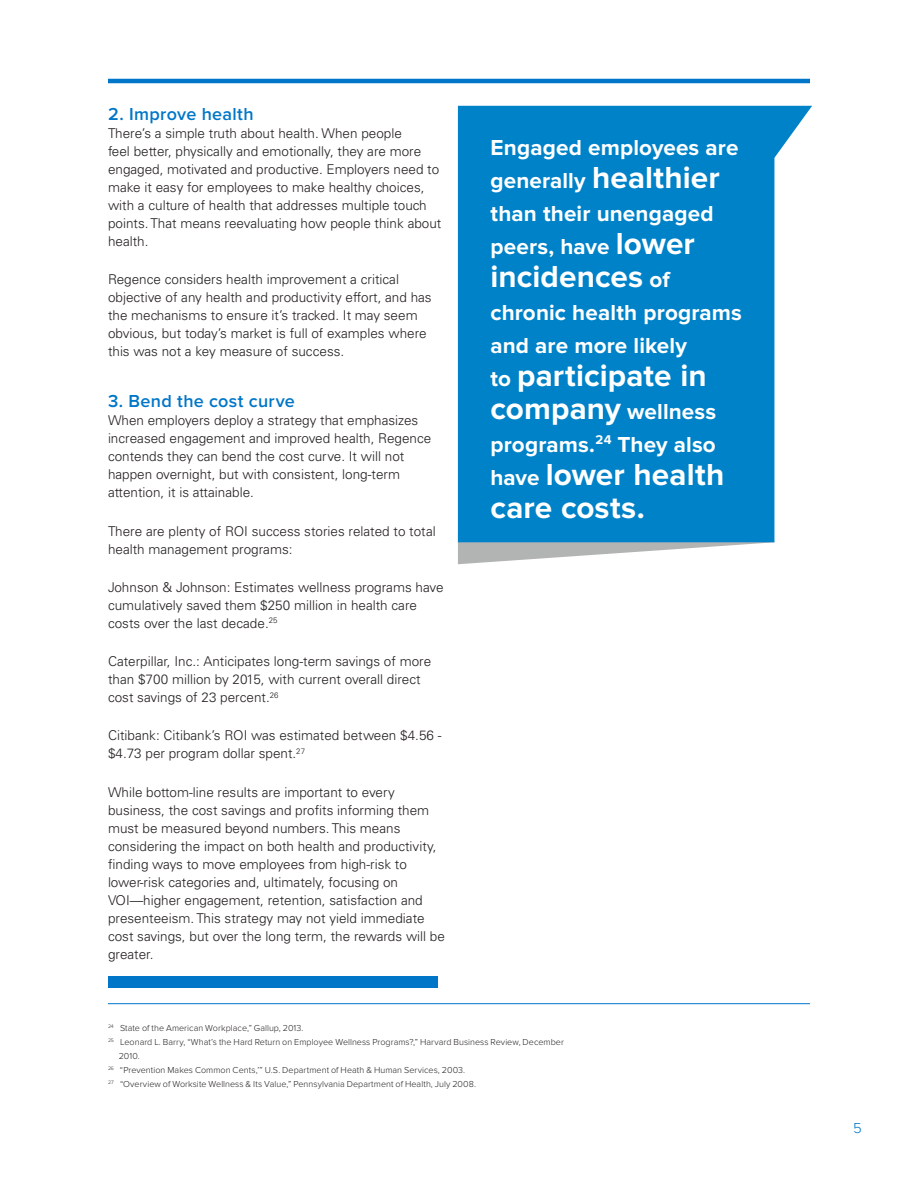
<style>
.page{position:relative;width:918px;height:1188px;background:#fff}
.page>*{position:absolute;margin:0;border:0;box-sizing:border-box;transform-origin:0 0}
.t1{font:700 31.5px/33px "Proxima Nova";letter-spacing:.005em;color:#fff}
.t2{font:700 22.5px/33px "Proxima Nova";letter-spacing:.005em;color:#fff}
.Sub2{font:600 18px "Proxima Nova";letter-spacing:.015em;color:#0076c8}
.t3{font:300 15px "Proxima Nova";color:#0076c8}
.body_copy{font:300 13.5px/18px "Univers";color:#231f20}
._10-Footnotes_and_Le{font:300 9px "Proxima Nova";letter-spacing:.005em;color:#231f20}
.s1{font-size:31.5px}
.s2{font-size:22.5px}
</style>
<div class="page">
<hr style="left:108px;top:79px;width:702px;height:4px;background:#0076c8">
<hr style="left:108px;top:1003px;width:702px;height:1px;background:#0076c8">
<svg style="left:458px;top:542px;width:317px;height:22px"></svg>
<svg style="left:458px;top:106px;width:354px;height:436px;background:#198ecd"></svg>
<div style="left:108px;top:976px;width:329px;height:12px;background:#0076c8"></div>
<p class="Sub2" style="left:108px;top:104px;width:147px">2. Improve health</p>
<p class="body_copy" style="left:108px;top:124px;width:335px">There’s a simple truth about health. When people<br>feel better, physically and emotionally, they are more engaged, motivated and productive. Employers need to make it easy for employees to make healthy choices, with a culture of health that addresses multiple touch points. That means reevaluating how people think about health.</p>
<p class="body_copy" style="left:108px;top:271px;width:325px">Regence considers health improvement a critical objective of any health and productivity effort, and has the mechanisms to ensure it’s tracked. It may seem obvious, but today’s market is full of examples where this was not a key measure of success.</p>
<p class="Sub2" style="left:108px;top:391px;width:188px">3. Bend the cost curve</p>
<p class="body_copy" style="left:108px;top:412px;width:325px">When employers deploy a strategy that emphasizes increased engagement and improved health, Regence contends they can bend the cost curve. It will not happen overnight, but with consistent, long-term attention, it is attainable.</p>
<p class="body_copy" style="left:108px;top:522px;width:329px">There are plenty of ROI success stories related to total health management programs:</p>
<p class="body_copy" style="left:108px;top:578px;width:337px">Johnson &amp; Johnson: Estimates wellness programs have cumulatively saved them $250 million in health care costs over the last decade.<sup>25</sup></p>
<p class="body_copy" style="left:108px;top:652px;width:325px">Caterpillar, Inc.: Anticipates long-term savings of more than $700 million by 2015, with current overall direct cost savings of 23 percent.<sup>26</sup></p>
<p class="body_copy" style="left:108px;top:727px;width:335px">Citibank: Citibank’s ROI was estimated between $4.56 - $4.73 per program dollar spent.<sup>27</sup></p>
<p class="body_copy" style="left:108px;top:783px;width:339px">While bottom-line results are important to every business, the cost savings and profits informing them must be measured beyond numbers. This means considering the impact on both health and productivity, finding ways to move employees from high-risk to lower-risk categories and, ultimately, focusing on VOI—higher engagement, retention, satisfaction and presenteeism. This strategy may not yield immediate cost savings, but over the long term, the rewards will be greater.</p>
<p class="t2" style="left:490px;top:131px;width:250px">Engaged employees are generally <span class="s1">healthier </span>than their unengaged peers, have <span class="s1">lower</span></p>
<p class="t1" style="left:490px;top:260px;width:181px">incidences <span class="s2">of</span></p>
<p class="t2" style="left:490px;top:296px;width:253px">chronic health programs and are more likely</p>
<p class="t1" style="left:490px;top:359px;width:218px"><span class="s2">to</span> participate in</p>
<p class="t2" style="left:490px;top:395px;width:227px"><span class="s1">company</span> wellness programs.<sup>24</sup> They also</p>
<p class="t1" style="left:490px;top:458px;width:235px"><span class="s2">have</span> lower health care costs.</p>
<p class="_10-Footnotes_and_Le" style="left:108px;top:1023px;width:197px"><sup>24</sup> State of the American Workplace,” Gallup, 2013.</p>
<p class="_10-Footnotes_and_Le" style="left:108px;top:1037px;width:457px"><sup>25</sup> Leonard L. Barry, “What’s the Hard Return on Employee Wellness Programs?,” Harvard Business Review, December</p>
<p class="_10-Footnotes_and_Le" style="left:119px;top:1051px;width:23px">2010.</p>
<p class="_10-Footnotes_and_Le" style="left:108px;top:1065px;width:359px"><sup>26</sup> “Prevention Makes Common Cents,’” U.S. Department of Heath &amp; Human Services, 2003.</p>
<p class="_10-Footnotes_and_Le" style="left:108px;top:1079px;width:370px"><sup>27</sup> “Overview of Worksite Wellness &amp; Its Value,” Pennsylvania Department of Health, July 2008.</p>
<p class="t3" style="left:853px;top:1119px;width:10px">5</p>
</div>
